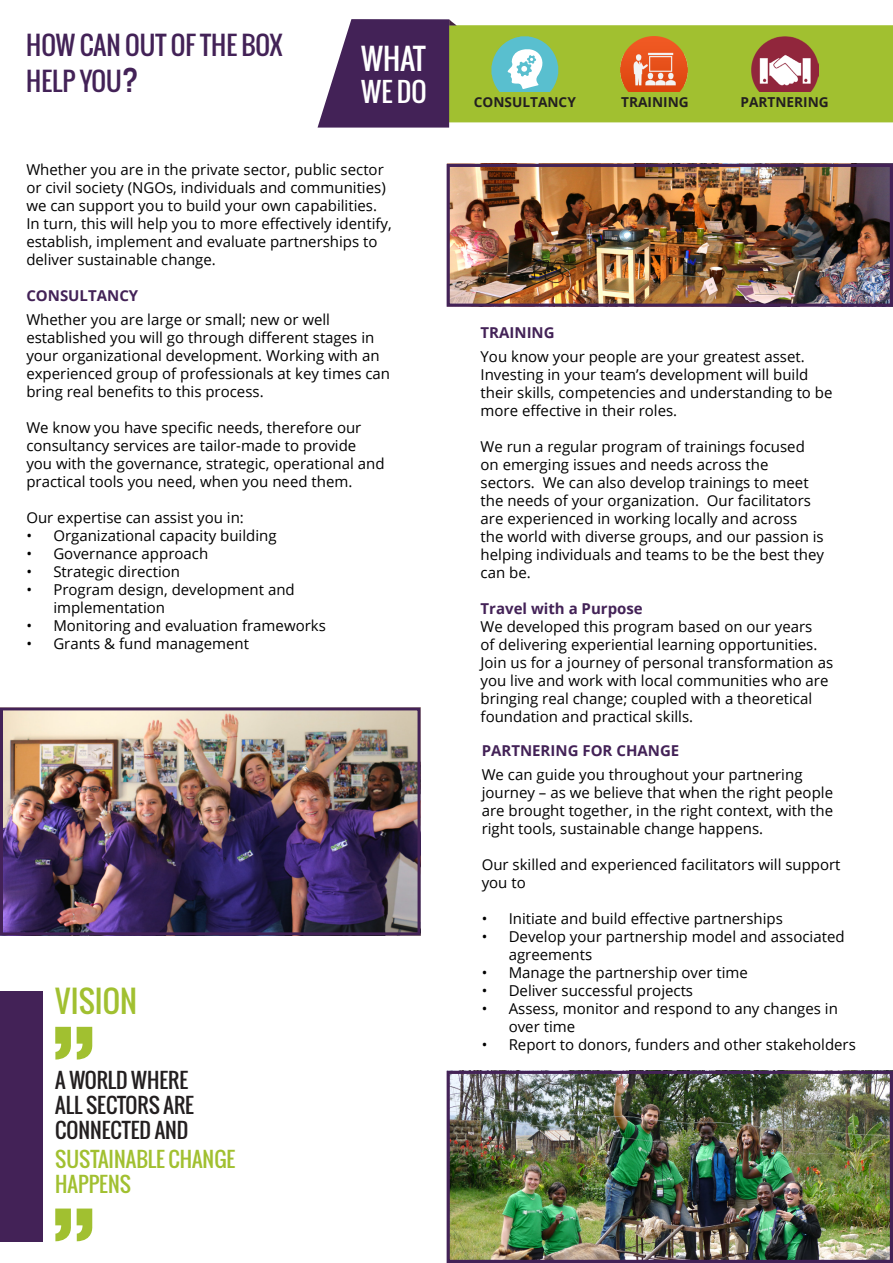
<style>
.page{position:relative;width:893px;height:1263px;background:#fff}
.page>*{position:absolute;margin:0;border:0;box-sizing:border-box;transform-origin:0 0}
.t1{font:30.15px "Oswald";color:#a1c030}
.t2{font:28.95px "Oswald";color:#fff}
.t3{font:26.4px "Oswald";color:#fff}
.t4{font:25.5px "Oswald";color:#432257}
.t5{font:20.85px/24.9px "Oswald";color:#231f20}
.t6{font:20.85px "Oswald";color:#a1c030}
.t7{font:15px/18px "Open Sans";color:#000}
.t8{font:700 15px "Open Sans";color:#432257}
.t9{font:700 13.65px "Open Sans";color:#231f20}
.s1{font-size:30px}
</style>
<div class="page">
<div style="left:0;top:991px;width:43px;height:250px;background:#432257"></div>
<img style="left:4px;top:711px;width:413px;height:220px">
<div style="left:0;top:707px;width:421px;height:228px;border:3px solid #432257"></div>
<img style="left:451px;top:168px;width:438px;height:135px">
<div style="left:447px;top:164px;width:446px;height:143px;border:3px solid #432257"></div>
<img style="left:451px;top:1075px;width:438px;height:184px">
<div style="left:447px;top:1071px;width:446px;height:192px;border:3px solid #432257"></div>
<div style="left:457px;top:25px;width:436px;height:97px;background:#a1c030"></div>
<img style="left:751px;top:36px;width:67px;height:56px">
<img style="left:621px;top:36px;width:67px;height:56px">
<svg style="left:491px;top:36px;width:67px;height:56px"></svg>
<div style="left:479px;top:92px;width:361px;height:18px;background:#a1c030"></div>
<svg style="left:55px;top:1027px;width:38px;height:32px"></svg>
<svg style="left:55px;top:1208px;width:38px;height:33px"></svg>
<svg style="left:318px;top:19px;width:139px;height:109px;background:#5f466a"></svg>
<p class="t4" style="left:26px;top:26px;width:258px">HOW CAN OUT OF THE BOX</p>
<p class="t4" style="left:26px;top:62px;width:114px">HELP YOU<span class="s1">?</span></p>
<p class="t2" style="left:361px;top:36px;width:66px">WHAT</p>
<p class="t3" style="left:361px;top:72px;width:67px">WE DO</p>
<p class="t7" style="left:26px;top:160px;width:367px">Whether you are in the private sector, public sector or civil society (NGOs, individuals and communities) we can support you to build your own capabilities.<br>In turn, this will help you to more effectively identify, establish, implement and evaluate partnerships to deliver sustainable change.</p>
<p class="t8" style="left:26px;top:285px;width:113px">CONSULTANCY</p>
<p class="t7" style="left:26px;top:310px;width:365px">Whether you are large or small; new or well established you will go through different stages in your organizational development. Working with an experienced group of professionals at key times can bring real benefits to this process.</p>
<p class="t7" style="left:26px;top:418px;width:360px">We know you have specific needs, therefore our consultancy services are tailor-made to provide you with the governance, strategic, operational and practical tools you need, when you need them.</p>
<p class="t7" style="left:26px;top:508px;width:219px">Our expertise can assist you in:</p>
<p class="t7" style="left:26px;top:526px;width:252px">• Organizational capacity building</p>
<p class="t7" style="left:26px;top:544px;width:183px">• Governance approach</p>
<p class="t7" style="left:26px;top:562px;width:155px">• Strategic direction</p>
<p class="t7" style="left:53px;top:580px;width:243px;text-indent:-27px">• Program design, development and implementation</p>
<p class="t7" style="left:26px;top:616px;width:301px">• Monitoring and evaluation frameworks</p>
<p class="t7" style="left:26px;top:634px;width:224px">• Grants &amp; fund management</p>
<p class="t1" style="left:55px;top:978px;width:83px">VISION</p>
<p class="t5" style="left:55px;top:1067px;width:140px">A WORLD WHERE<br>ALL SECTORS ARE<br>CONNECTED AND</p>
<p class="t6" style="left:55px;top:1143px;width:181px">SUSTAINABLE CHANGE</p>
<p class="t6" style="left:55px;top:1168px;width:77px">HAPPENS</p>
<p class="t9" style="left:474px;top:93px;width:104px">CONSULTANCY</p>
<p class="t9" style="left:621px;top:93px;width:69px">TRAINING</p>
<p class="t9" style="left:740px;top:93px;width:90px">PARTNERING</p>
<p class="t8" style="left:481px;top:322px;width:76px">TRAINING</p>
<p class="t7" style="left:481px;top:347px;width:353px">You know your people are your greatest asset.<br>Investing in your team’s development will build their skills, competencies and understanding to be more effective in their roles.</p>
<p class="t7" style="left:481px;top:437px;width:345px">We run a regular program of trainings focused on emerging issues and needs across the sectors. We can also develop trainings to meet the needs of your organization. Our facilitators are experienced in working locally and across<br>the world with diverse groups, and our passion is helping individuals and teams to be the best they can be.</p>
<p class="t8" style="left:481px;top:598px;width:164px">Travel with a Purpose</p>
<p class="t7" style="left:481px;top:617px;width:354px">We developed this program based on our years<br>of delivering experiential learning opportunities.<br>Join us for a journey of personal transformation as you live and work with local communities who are bringing real change; coupled with a theoretical foundation and practical skills.</p>
<p class="t8" style="left:482px;top:740px;width:199px">PARTNERING FOR CHANGE</p>
<p class="t7" style="left:482px;top:765px;width:353px">We can guide you throughout your partnering journey – as we believe that when the right people are brought together, in the right context, with the right tools, sustainable change happens.</p>
<p class="t7" style="left:482px;top:855px;width:360px">Our skilled and experienced facilitators will support you to</p>
<p class="t7" style="left:482px;top:909px;width:303px">• Initiate and build effective partnerships</p>
<p class="t7" style="left:509px;top:927px;width:337px;text-indent:-27px">• Develop your partnership model and associated agreements</p>
<p class="t7" style="left:482px;top:963px;width:268px">• Manage the partnership over time</p>
<p class="t7" style="left:482px;top:981px;width:213px">• Deliver successful projects</p>
<p class="t7" style="left:509px;top:999px;width:331px;text-indent:-27px">• Assess, monitor and respond to any changes in over time</p>
<p class="t7" style="left:482px;top:1035px;width:376px">• Report to donors, funders and other stakeholders</p>
</div>
